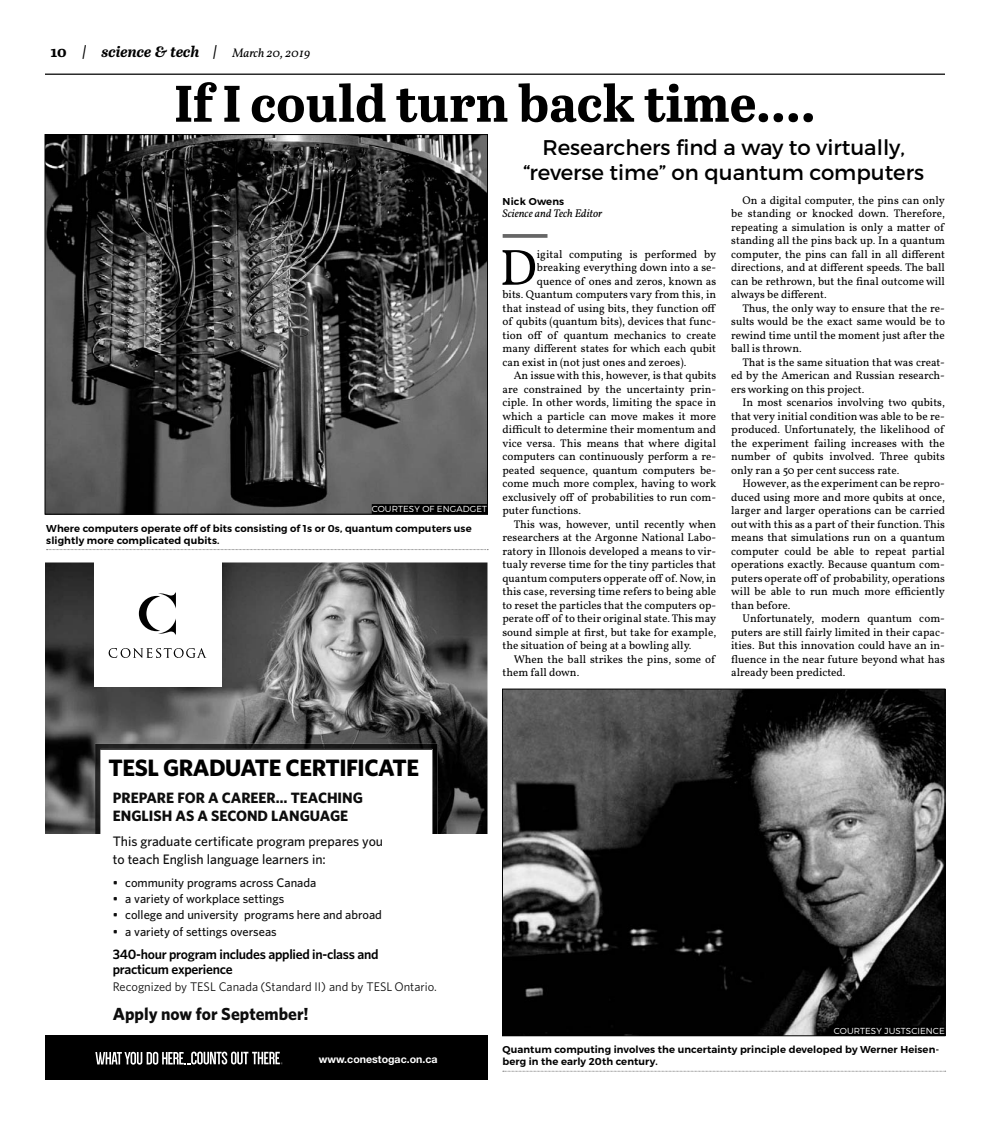
<style>
.page{position:relative;width:990px;height:1125px;background:#fff}
.page>*{position:absolute;margin:0;border:0;box-sizing:border-box;transform-origin:0 0}
.t1{font:700 51.25px "Abril Text";color:#000}
.t2{font:51px "Vollkorn";color:#000}
.t3{font:700 23.75px "Whitney";letter-spacing:-.02em;color:#000}
.t4{font:21.25px/25.5px "Montserrat";color:#000;text-align:center}
.t5{font:700 17.5px "Whitney";color:#0d0d0d}
.t6{font:700 15px/18px "Whitney";color:#0d0d0d}
.t7{font:italic 700 15px "Abril Text";color:#000}
.t8{font:500 13.75px/18px "Whitney";color:#0d0d0d}
.t9{font:600 13.75px/15px "Whitney";letter-spacing:-.02em;color:#000}
.t10{font:500 12.5px "Whitney";color:#0d0d0d}
.t11{font:12.5px "Whitney";color:#0d0d0d}
.t12{font:11.25px "Vollkorn";color:#000}
.t13{font:italic 11.25px "Vollkorn";color:#000}
.t14{font:700 10.62px "Helvetica Neue LT Std";color:#fff}
.t15{font:600 10px/12px "Montserrat";letter-spacing:.01em;color:#000}
.t16{font:300 8.75px "Montserrat";letter-spacing:.01em;color:#fff}
.s1{font-style:normal}
.s2{font-family:"Vollkorn";font-weight:400;font-size:12.5px}
</style>
<div class="page">
<hr style="left:45px;top:74px;width:900px;height:1px;background:#000">
<img style="left:47px;top:136px;width:439px;height:377px">
<div style="left:372px;top:504px;width:115px;height:10px;background:#000"></div>
<img style="left:504px;top:691px;width:439px;height:343px">
<svg style="left:503px;top:1071px;width:443px;height:1px"></svg>
<div style="left:834px;top:1026px;width:111px;height:10px;background:#000"></div>
<svg style="left:47px;top:549px;width:441px;height:1px"></svg>
<svg style="left:503px;top:234px;width:45px;height:4px"></svg>
<img style="left:45px;top:562px;width:443px;height:272px">
<div style="left:94px;top:562px;width:127px;height:125px;background:#fff"></div>
<svg style="left:139px;top:592px;width:37px;height:43px"></svg>
<svg style="left:109px;top:648px;width:97px;height:10px"></svg>
<img style="left:95px;top:744px;width:343px;height:90px">
<hr style="left:101px;top:749px;width:331px;height:1px;background:#424242">
<div style="left:45px;top:1035px;width:443px;height:45px;background:#000"></div>
<svg style="left:95px;top:1052px;width:188px;height:13px"></svg>
<p class="t7" style="left:50px;top:40px;width:262px"><span class="s1">10</span> | science &amp; tech | <span class="s2">March 20, 2019</span></p>
<p class="t1" style="left:174px;top:74px;width:643px">If I could turn back time....</p>
<p class="t4" style="left:523px;top:135px;width:402px">Researchers find a way to virtually, “reverse time” on quantum computers</p>
<p class="t16" style="left:372px;top:504px;width:117px">COURTESY OF ENGADGET</p>
<p class="t15" style="left:46px;top:523px;width:427px">Where computers operate off of bits consisting of 1s or 0s, quantum computers use slightly more complicated qubits.</p>
<p class="t15" style="left:503px;top:196px;width:63px">Nick Owens</p>
<p class="t13" style="left:503px;top:207px;width:101px">Science and Tech Editor</p>
<p class="t2" style="left:500px;top:248px;width:39px">D</p>
<p class="t12" style="left:537px;top:250px;width:181px">igital computing is performed by</p>
<p class="t12" style="left:537px;top:263px;width:181px">breaking everything down into a se-</p>
<p class="t12" style="left:537px;top:277px;width:181px">quence of ones and zeros, known as</p>
<p class="t12" style="left:502px;top:290px;width:215px">bits. Quantum computers vary from this, in</p>
<p class="t12" style="left:502px;top:304px;width:215px">that instead of using bits, they function off</p>
<p class="t12" style="left:502px;top:317px;width:215px">of qubits (quantum bits), devices that func-</p>
<p class="t12" style="left:502px;top:331px;width:215px">tion off of quantum mechanics to create</p>
<p class="t12" style="left:502px;top:344px;width:215px">many different states for which each qubit</p>
<p class="t12" style="left:502px;top:358px;width:185px">can exist in (not just ones and zeroes).</p>
<p class="t12" style="left:514px;top:371px;width:204px">An issue with this, however, is that qubits</p>
<p class="t12" style="left:502px;top:385px;width:215px">are constrained by the uncertainty prin-</p>
<p class="t12" style="left:502px;top:398px;width:215px">ciple. In other words, limiting the space in</p>
<p class="t12" style="left:502px;top:412px;width:215px">which a particle can move makes it more</p>
<p class="t12" style="left:502px;top:425px;width:215px">difficult to determine their momentum and</p>
<p class="t12" style="left:502px;top:439px;width:215px">vice versa. This means that where digital</p>
<p class="t12" style="left:502px;top:452px;width:215px">computers can continuously perform a re-</p>
<p class="t12" style="left:502px;top:466px;width:215px">peated sequence, quantum computers be-</p>
<p class="t12" style="left:502px;top:479px;width:215px">come much more complex, having to work</p>
<p class="t12" style="left:502px;top:493px;width:215px">exclusively off of probabilities to run com-</p>
<p class="t12" style="left:502px;top:506px;width:80px">puter functions.</p>
<p class="t12" style="left:514px;top:520px;width:204px">This was, however, until recently when</p>
<p class="t12" style="left:502px;top:533px;width:215px">researchers at the Argonne National Labo-</p>
<p class="t12" style="left:502px;top:547px;width:215px">ratory in Illonois developed a means to vir-</p>
<p class="t12" style="left:502px;top:560px;width:215px">tualy reverse time for the tiny particles that</p>
<p class="t12" style="left:502px;top:574px;width:215px">quantum computers opperate off of. Now, in</p>
<p class="t12" style="left:502px;top:587px;width:215px">this case, reversing time refers to being able</p>
<p class="t12" style="left:502px;top:601px;width:215px">to reset the particles that the computers op-</p>
<p class="t12" style="left:502px;top:614px;width:215px">perate off of to their original state. This may</p>
<p class="t12" style="left:502px;top:628px;width:215px">sound simple at first, but take for example,</p>
<p class="t12" style="left:502px;top:641px;width:190px">the situation of being at a bowling ally.</p>
<p class="t12" style="left:514px;top:655px;width:203px">When the ball strikes the pins, some of</p>
<p class="t12" style="left:502px;top:668px;width:78px">them fall down.</p>
<p class="t12" style="left:742px;top:196px;width:204px">On a digital computer, the pins can only</p>
<p class="t12" style="left:731px;top:209px;width:215px">be standing or knocked down. Therefore,</p>
<p class="t12" style="left:731px;top:223px;width:214px">repeating a simulation is only a matter of</p>
<p class="t12" style="left:731px;top:236px;width:215px">standing all the pins back up. In a quantum</p>
<p class="t12" style="left:731px;top:250px;width:215px">computer, the pins can fall in all different</p>
<p class="t12" style="left:731px;top:263px;width:215px">directions, and at different speeds. The ball</p>
<p class="t12" style="left:731px;top:277px;width:215px">can be rethrown, but the final outcome will</p>
<p class="t12" style="left:731px;top:290px;width:97px">always be different.</p>
<p class="t12" style="left:742px;top:304px;width:204px">Thus, the only way to ensure that the re-</p>
<p class="t12" style="left:731px;top:317px;width:215px">sults would be the exact same would be to</p>
<p class="t12" style="left:731px;top:331px;width:215px">rewind time until the moment just after the</p>
<p class="t12" style="left:731px;top:344px;width:72px">ball is thrown.</p>
<p class="t12" style="left:742px;top:358px;width:204px">That is the same situation that was creat-</p>
<p class="t12" style="left:731px;top:371px;width:215px">ed by the American and Russian research-</p>
<p class="t12" style="left:731px;top:385px;width:135px">ers working on this project.</p>
<p class="t12" style="left:742px;top:398px;width:204px">In most scenarios involving two qubits,</p>
<p class="t12" style="left:731px;top:412px;width:215px">that very initial condition was able to be re-</p>
<p class="t12" style="left:731px;top:425px;width:214px">produced. Unfortunately, the likelihood of</p>
<p class="t12" style="left:731px;top:439px;width:215px">the experiment failing increases with the</p>
<p class="t12" style="left:731px;top:452px;width:215px">number of qubits involved. Three qubits</p>
<p class="t12" style="left:731px;top:466px;width:170px">only ran a 50 per cent success rate.</p>
<p class="t12" style="left:742px;top:479px;width:204px">However, as the experiment can be repro-</p>
<p class="t12" style="left:731px;top:493px;width:215px">duced using more and more qubits at once,</p>
<p class="t12" style="left:731px;top:506px;width:215px">larger and larger operations can be carried</p>
<p class="t12" style="left:731px;top:520px;width:215px">out with this as a part of their function. This</p>
<p class="t12" style="left:731px;top:533px;width:215px">means that simulations run on a quantum</p>
<p class="t12" style="left:731px;top:547px;width:215px">computer could be able to repeat partial</p>
<p class="t12" style="left:731px;top:560px;width:215px">operations exactly. Because quantum com-</p>
<p class="t12" style="left:731px;top:574px;width:215px">puters operate off of probability, operations</p>
<p class="t12" style="left:731px;top:587px;width:215px">will be able to run much more efficiently</p>
<p class="t12" style="left:731px;top:601px;width:61px">than before.</p>
<p class="t12" style="left:742px;top:614px;width:204px">Unfortunately, modern quantum com-</p>
<p class="t12" style="left:731px;top:628px;width:215px">puters are still fairly limited in their capac-</p>
<p class="t12" style="left:731px;top:641px;width:215px">ities. But this innovation could have an in-</p>
<p class="t12" style="left:731px;top:655px;width:215px">fluence in the near future beyond what has</p>
<p class="t12" style="left:731px;top:668px;width:116px">already been predicted.</p>
<p class="t3" style="left:109px;top:760px;width:312px">TESL GRADUATE CERTIFICATE</p>
<p class="t6" style="left:113px;top:790px;width:252px">PREPARE FOR A CAREER… TEACHING<br>ENGLISH AS A SECOND LANGUAGE</p>
<p class="t8" style="left:113px;top:834px;width:272px">This graduate certificate program prepares you to teach English language learners in:</p>
<p class="t10" style="left:113px;top:878px;width:205px">• community programs across Canada</p>
<p class="t10" style="left:113px;top:894px;width:173px">• a variety of workplace settings</p>
<p class="t10" style="left:113px;top:910px;width:271px">• college and university programs here and abroad</p>
<p class="t10" style="left:113px;top:927px;width:165px">• a variety of settings overseas</p>
<p class="t9" style="left:113px;top:948px;width:267px">340-hour program includes applied in-class and practicum experience</p>
<p class="t11" style="left:113px;top:982px;width:326px">Recognized by TESL Canada (Standard II) and by TESL Ontario.</p>
<p class="t5" style="left:113px;top:1008px;width:197px">Apply now for September!</p>
<p class="t14" style="left:319px;top:1056px;width:120px">www.conestogac.on.ca</p>
<p class="t16" style="left:834px;top:1026px;width:113px">COURTESY JUSTSCIENCE</p>
<p class="t15" style="left:502px;top:1044px;width:438px">Quantum computing involves the uncertainty principle developed by Werner Heisen&shy;berg in the early 20th century.</p>
</div>
